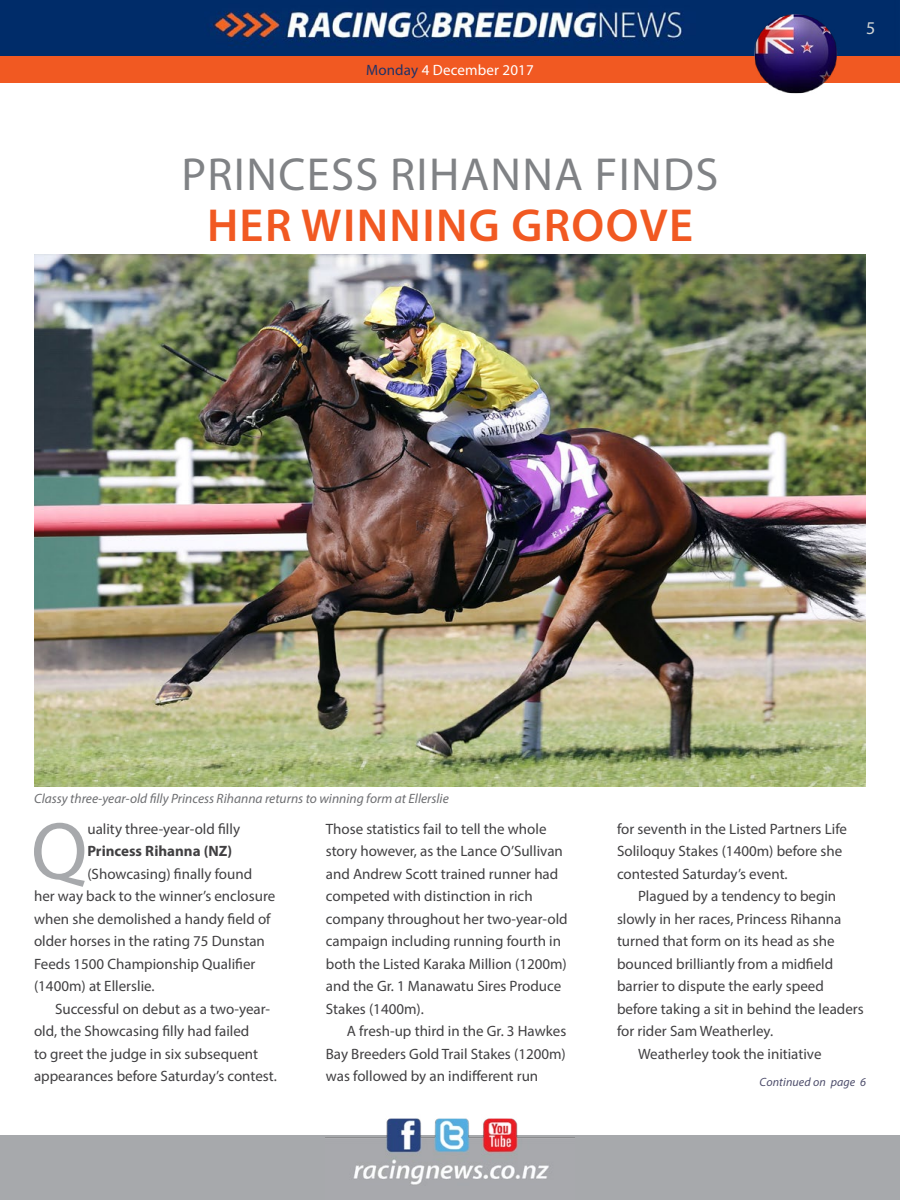
<style>
.page{position:relative;width:900px;height:1200px;background:#fff}
.page>*{position:absolute;margin:0;border:0;box-sizing:border-box;transform-origin:0 0}
.t1{font:81.75px "Myriad Pro";color:#a7a9ac}
.t2{font:46.5px "Myriad Pro";letter-spacing:.03em;color:#808285}
.t3{font:600 46.5px "Myriad Pro";letter-spacing:.03em;color:#f15922}
.t4{font:18px "Myriad Pro";color:#d1d4d4}
.t5{font:15px/22.5px "Myriad Pro";color:#414042}
.t6{font:15px "Myriad Pro";letter-spacing:.01em;color:#fff}
.t7{font:700 15px "Myriad Pro";color:#414042}
.t8{font:italic 13.5px "Myriad Pro";color:#6d6e71}
.t9{font:italic 12px "Myriad Pro";letter-spacing:.01em;color:#4d4d6b}
.s1{color:#203267}
</style>
<div class="page">
<div style="left:0;top:1136px;width:900px;height:64px;background:#a7a9ac"></div>
<img style="left:325px;top:1118px;width:250px;height:67px">
<div style="left:0;top:56px;width:900px;height:27px;background:#f15922"></div>
<img style="left:0;top:0;width:900px;height:56px">
<img style="left:34px;top:255px;width:832px;height:532px">
<img style="left:752px;top:12px;width:88px;height:82px">
<p class="t6" style="left:366px;top:61px;width:169px"><span class="s1">Monday</span> 4 December 2017</p>
<h2 class="t2" style="left:181px;top:145px;width:51px">Princess</h2>
<h2 class="t2" style="left:390px;top:145px;width:102px">Rihanna</h2>
<h2 class="t2" style="left:595px;top:145px;width:121px">fin ds</h2>
<h2 class="t3" style="left:207px;top:196px;width:482px">HER WINNING GROOVE</h2>
<p class="t4" style="left:866px;top:17px;width:11px">5</p>
<p class="t8" style="left:34px;top:790px;width:416px">Classy three-year-old filly Princess Rihanna returns to winning form at Ellerslie</p>
<h1 class="t1" style="left:31px;top:801px;width:58px">Q</h1>
<p class="t5" style="left:87px;top:817px;width:154px">uality three-year-old filly</p>
<p class="t7" style="left:87px;top:841px;width:146px">Princess Rihanna (NZ)</p>
<p class="t5" style="left:34px;top:862px;width:243px;text-indent:53px">(Showcasing) finally found her way back to the winner’s enclosure when she demolished a handy field of older horses in the rating 75 Dunstan<br>Feeds 1500 Championship Qualifier (1400m) at Ellerslie.</p>
<p class="t5" style="left:34px;top:997px;width:244px;text-indent:21px">Successful on debut as a two-year&shy;old, the Showcasing filly had failed<br>to greet the judge in six subsequent appearances before Saturday’s contest.</p>
<p class="t5" style="left:326px;top:817px;width:243px">Those statistics fail to tell the whole story however, as the Lance O’Sullivan and Andrew Scott trained runner had competed with distinction in rich company throughout her two-year-old campaign including running fourth in both the Listed Karaka Million (1200m) and the Gr. 1 Manawatu Sires Produce Stakes (1400m).</p>
<p class="t5" style="left:326px;top:1020px;width:242px;text-align:justify;text-indent:21px">A fresh-up third in the Gr. 3 Hawkes Bay Breeders Gold Trail Stakes (1200m) was followed by an indifferent run</p>
<p class="t5" style="left:617px;top:817px;width:232px">for seventh in the Listed Partners Life<br>Soliloquy Stakes (1400m) before she contested Saturday’s event.</p>
<p class="t5" style="left:638px;top:885px;width:200px">Plagued by a tendency to begin</p>
<p class="t5" style="left:617px;top:907px;width:226px">slowly in her races, Princess Rihanna</p>
<p class="t5" style="left:617px;top:930px;width:219px">turned that form on its head as she</p>
<p class="t5" style="left:617px;top:952px;width:218px">bounced brilliantly from a midfield</p>
<p class="t5" style="left:617px;top:975px;width:208px">barrier to dispute the early speed</p>
<p class="t5" style="left:617px;top:997px;width:248px">before taking a sit in behind the leaders</p>
<p class="t5" style="left:617px;top:1020px;width:158px">for rider Sam Weatherley.</p>
<p class="t5" style="left:638px;top:1042px;width:185px">Weatherley took the initiative</p>
<p class="t9" style="left:760px;top:1074px;width:108px">Continued on page 6</p>
</div>
